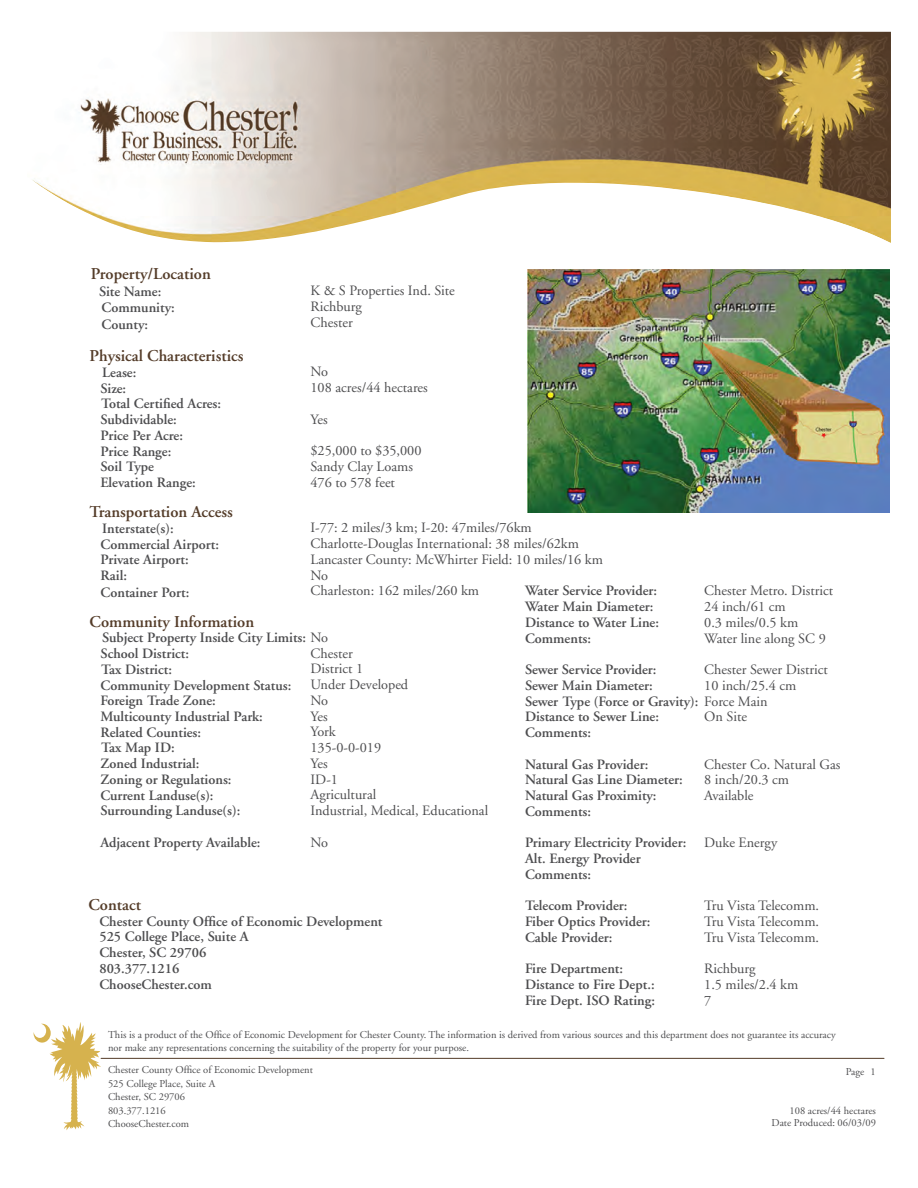
<style>
.page{position:relative;width:918px;height:1188px;background:#fff}
.page>*{position:absolute;margin:0;border:0;box-sizing:border-box;transform-origin:0 0}
.t1{font:600 16.5px "Adobe Garamond";color:#543c29}
.t2{font:600 14.25px/16.5px "Adobe Garamond";color:#4d4d4f}
.t3{font:14.25px "Adobe Garamond";color:#4d4d4f}
.t4{font:10.5px "Adobe Garamond";color:#4d4d4f}
.s1{font-weight:400}
</style>
<div class="page">
<svg style="left:34px;top:1022px;width:67px;height:108px"></svg>
<hr style="left:101px;top:1058px;width:783px;height:1px;background:#533b27">
<img style="left:528px;top:269px;width:361px;height:243px">
<img style="left:33px;top:32px;width:858px;height:211px">
<p class="t1" style="left:91px;top:265px;width:122px">Property/Location</p>
<p class="t2" style="left:99px;top:283px;width:77px">Site Name:<br>Community:</p>
<p class="t2" style="left:102px;top:316px;width:48px">County:</p>
<p class="t1" style="left:90px;top:347px;width:155px">Physical Characteristics</p>
<p class="t2" style="left:102px;top:364px;width:36px">Lease:</p>
<p class="t2" style="left:101px;top:380px;width:27px">Size:</p>
<p class="t2" style="left:101px;top:396px;width:122px">Total Certified Acres:</p>
<p class="t2" style="left:101px;top:412px;width:78px">Subdividable:</p>
<p class="t2" style="left:101px;top:427px;width:84px">Price Per Acre:</p>
<p class="t2" style="left:101px;top:443px;width:72px">Price Range:</p>
<p class="t2" style="left:101px;top:459px;width:55px">Soil Type</p>
<p class="t2" style="left:101px;top:474px;width:97px">Elevation Range:</p>
<p class="t1" style="left:90px;top:503px;width:145px">Transportation Access</p>
<p class="t2" style="left:102px;top:520px;width:73px">Interstate(s):</p>
<p class="t2" style="left:101px;top:536px;width:120px">Commercial Airport:</p>
<p class="t2" style="left:101px;top:552px;width:90px">Private Airport:</p>
<p class="t2" style="left:101px;top:568px;width:28px">Rail:</p>
<p class="t2" style="left:101px;top:584px;width:90px">Container Port:</p>
<p class="t1" style="left:90px;top:612px;width:166px">Community Information</p>
<p class="t2" style="left:102px;top:630px;width:227px">Subject Property Inside City Limits: <span class="s1">No</span></p>
<p class="t2" style="left:101px;top:646px;width:90px">School District:</p>
<p class="t2" style="left:101px;top:661px;width:72px">Tax District:</p>
<p class="t2" style="left:101px;top:677px;width:192px">Community Development Status:</p>
<p class="t2" style="left:101px;top:693px;width:117px">Foreign Trade Zone:</p>
<p class="t2" style="left:101px;top:708px;width:164px">Multicounty Industrial Park:</p>
<p class="t2" style="left:101px;top:724px;width:102px">Related Counties:</p>
<p class="t2" style="left:101px;top:740px;width:75px">Tax Map ID:</p>
<p class="t2" style="left:101px;top:756px;width:100px">Zoned Industrial:</p>
<p class="t2" style="left:101px;top:771px;width:133px">Zoning or Regulations:</p>
<p class="t2" style="left:101px;top:787px;width:115px">Current Landuse(s):</p>
<p class="t2" style="left:101px;top:803px;width:141px">Surrounding Landuse(s):</p>
<p class="t2" style="left:101px;top:834px;width:162px">Adjacent Property Available:</p>
<p class="t3" style="left:311px;top:283px;width:146px">K &amp; S Properties Ind. Site</p>
<p class="t3" style="left:311px;top:299px;width:53px">Richburg</p>
<p class="t3" style="left:311px;top:315px;width:44px">Chester</p>
<p class="t3" style="left:311px;top:364px;width:19px">No</p>
<p class="t3" style="left:311px;top:380px;width:119px">108 acres/44 hectares</p>
<p class="t3" style="left:311px;top:412px;width:19px">Yes</p>
<p class="t3" style="left:311px;top:443px;width:113px">$25,000 to $35,000</p>
<p class="t3" style="left:311px;top:459px;width:104px">Sandy Clay Loams</p>
<p class="t3" style="left:311px;top:475px;width:86px">476 to 578 feet</p>
<p class="t3" style="left:311px;top:520px;width:223px">I-77: 2 miles/3 km; I-20: 47miles/76km</p>
<p class="t3" style="left:311px;top:536px;width:270px">Charlotte-Douglas International: 38 miles/62km</p>
<p class="t3" style="left:311px;top:552px;width:294px">Lancaster County: McWhirter Field: 10 miles/16 km</p>
<p class="t3" style="left:311px;top:568px;width:19px">No</p>
<p class="t3" style="left:311px;top:583px;width:170px">Charleston: 162 miles/260 km</p>
<p class="t3" style="left:704px;top:583px;width:131px">Chester Metro. District</p>
<p class="t3" style="left:704px;top:599px;width:83px">24 inch/61 cm</p>
<p class="t3" style="left:704px;top:615px;width:96px">0.3 miles/0.5 km</p>
<p class="t3" style="left:704px;top:630px;width:123px">Water line along SC 9</p>
<p class="t3" style="left:704px;top:662px;width:125px">Chester Sewer District</p>
<p class="t3" style="left:704px;top:678px;width:94px">10 inch/25.4 cm</p>
<p class="t3" style="left:704px;top:709px;width:44px">On Site</p>
<p class="t3" style="left:704px;top:756px;width:138px">Chester Co. Natural Gas</p>
<p class="t3" style="left:704px;top:772px;width:86px">8 inch/20.3 cm</p>
<p class="t3" style="left:704px;top:788px;width:51px">Available</p>
<p class="t3" style="left:704px;top:835px;width:75px">Duke Energy</p>
<p class="t2" style="left:525px;top:583px;width:134px">Water Service Provider:</p>
<p class="t2" style="left:525px;top:599px;width:130px">Water Main Diameter:</p>
<p class="t2" style="left:525px;top:614px;width:136px">Distance to Water Line:</p>
<p class="t2" style="left:525px;top:630px;width:68px">Comments:</p>
<p class="t2" style="left:525px;top:662px;width:133px">Sewer Service Provider:</p>
<p class="t2" style="left:525px;top:677px;width:129px">Sewer Main Diameter:</p>
<p class="t2" style="left:525px;top:693px;width:244px">Sewer Type (Force or Gravity): <span class="s1">Force Main</span></p>
<p class="t2" style="left:525px;top:709px;width:136px">Distance to Sewer Line:</p>
<p class="t2" style="left:525px;top:725px;width:68px">Comments:</p>
<p class="t2" style="left:525px;top:756px;width:125px">Natural Gas Provider:</p>
<p class="t2" style="left:525px;top:772px;width:159px">Natural Gas Line Diameter:</p>
<p class="t2" style="left:525px;top:788px;width:133px">Natural Gas Proximity:</p>
<p class="t2" style="left:525px;top:803px;width:68px">Comments:</p>
<p class="t2" style="left:525px;top:835px;width:163px">Primary Electricity Provider:</p>
<p class="t2" style="left:525px;top:851px;width:117px">Alt. Energy Provider</p>
<p class="t2" style="left:525px;top:866px;width:68px">Comments:</p>
<p class="t2" style="left:525px;top:898px;width:104px">Telecom Provider:</p>
<p class="t2" style="left:525px;top:914px;width:127px">Fiber Optics Provider:</p>
<p class="t2" style="left:525px;top:929px;width:89px">Cable Provider:</p>
<p class="t2" style="left:525px;top:961px;width:100px">Fire Department:</p>
<p class="t2" style="left:525px;top:977px;width:131px">Distance to Fire Dept.:</p>
<p class="t2" style="left:525px;top:992px;width:132px">Fire Dept. ISO Rating:</p>
<p class="t4" style="left:108px;top:1029px;width:729px">This is a product of the Office of Economic Development for Chester County. The information is derived from various sources and this department does not guarantee its accuracy</p>
<p class="t4" style="left:108px;top:1042px;width:362px">nor make any representations concerning the suitability of the property for your purpose.</p>
<p class="t3" style="left:311px;top:645px;width:44px">Chester</p>
<p class="t3" style="left:311px;top:661px;width:54px">District 1</p>
<p class="t3" style="left:311px;top:677px;width:99px">Under Developed</p>
<p class="t3" style="left:311px;top:693px;width:19px">No</p>
<p class="t3" style="left:311px;top:708px;width:19px">Yes</p>
<p class="t3" style="left:311px;top:724px;width:27px">York</p>
<p class="t3" style="left:311px;top:740px;width:72px">135-0-0-019</p>
<p class="t3" style="left:311px;top:756px;width:19px">Yes</p>
<p class="t3" style="left:311px;top:771px;width:29px">ID-1</p>
<p class="t3" style="left:311px;top:787px;width:67px">Agricultural</p>
<p class="t3" style="left:311px;top:803px;width:179px">Industrial, Medical, Educational</p>
<p class="t3" style="left:311px;top:834px;width:19px">No</p>
<p class="t1" style="left:88px;top:896px;width:54px">Contact</p>
<p class="t2" style="left:99px;top:913px;width:285px">Chester County Office of Economic Development</p>
<p class="t2" style="left:99px;top:929px;width:151px">525 College Place, Suite A</p>
<p class="t2" style="left:99px;top:945px;width:108px">Chester, SC 29706</p>
<p class="t2" style="left:99px;top:960px;width:81px">803.377.1216</p>
<p class="t2" style="left:99px;top:976px;width:114px">ChooseChester.com</p>
<p class="t3" style="left:704px;top:898px;width:116px">Tru Vista Telecomm.</p>
<p class="t3" style="left:704px;top:914px;width:116px">Tru Vista Telecomm.</p>
<p class="t3" style="left:704px;top:930px;width:116px">Tru Vista Telecomm.</p>
<p class="t3" style="left:704px;top:961px;width:53px">Richburg</p>
<p class="t3" style="left:704px;top:977px;width:96px">1.5 miles/2.4 km</p>
<p class="t3" style="left:704px;top:993px;width:9px">7</p>
<p class="t4" style="left:108px;top:1064px;width:206px">Chester County Office of Economic Development</p>
<p class="t4" style="left:108px;top:1078px;width:109px">525 College Place, Suite A</p>
<p class="t4" style="left:108px;top:1091px;width:79px">Chester, SC 29706</p>
<p class="t4" style="left:108px;top:1105px;width:59px">803.377.1216</p>
<p class="t4" style="left:108px;top:1118px;width:83px">ChooseChester.com</p>
<p class="t4" style="left:846px;top:1066px;width:20px">Page</p>
<p class="t4" style="left:790px;top:1105px;width:88px">108 acres/44 hectares</p>
<p class="t4" style="left:772px;top:1117px;width:106px">Date Produced: 06/03/09</p>
<p class="t4" style="left:870px;top:1066px;width:7px">1</p>
</div>
